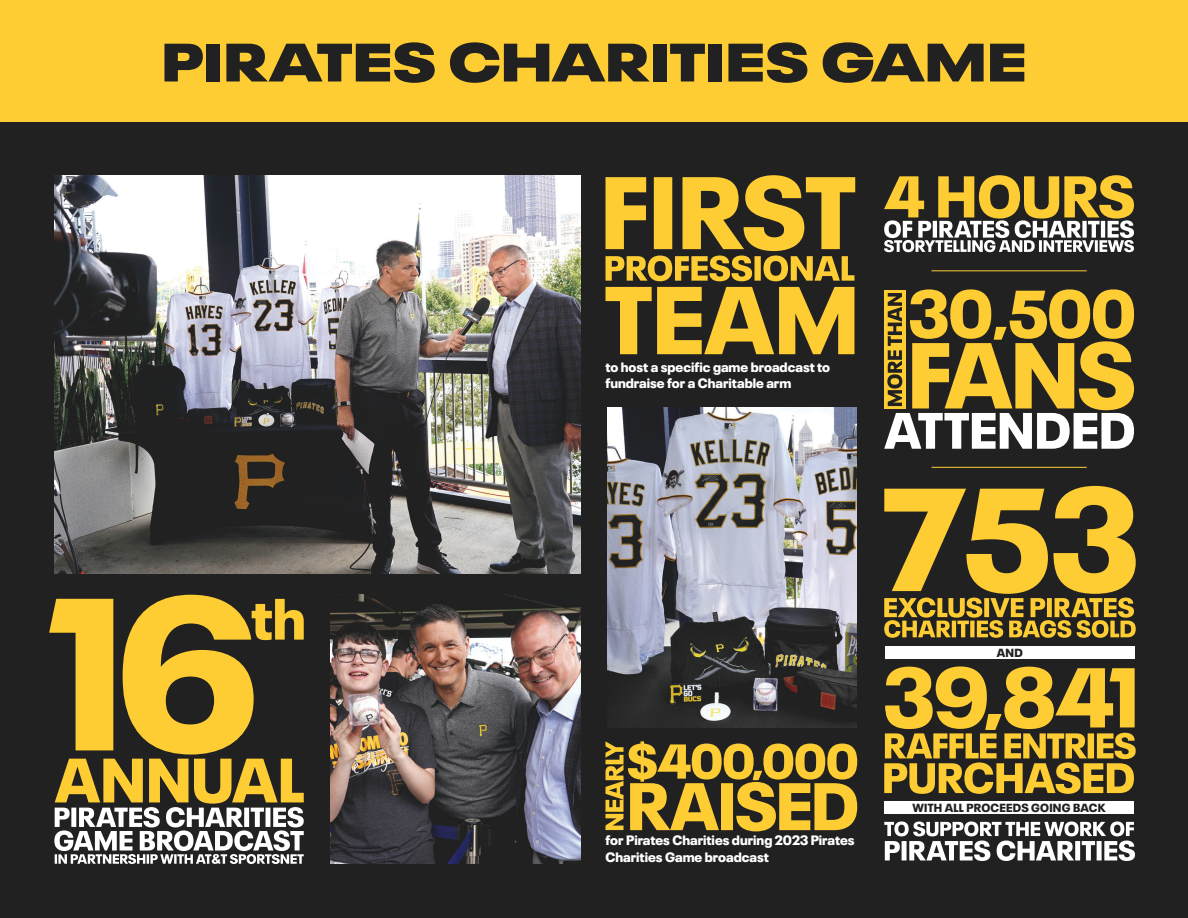
<style>
.page{position:relative;width:1188px;height:918px;background:#212121}
.page>*{position:absolute;margin:0;border:0;box-sizing:border-box;transform-origin:0 0}
.t1{font:900 expanded 53.55px "Neue Plak";color:#212121}
.t2{font:900 13.5px/16.5px "Neue Plak";color:#fff}
.t3{font:900 11.7px "Neue Plak";letter-spacing:.02em;color:#212121}
</style>
<div class="page">
<div style="left:0;top:0;width:1188px;height:122px;background:#fecd33"></div>
<svg style="left:49px;top:595px;width:255px;height:269px"></svg>
<svg style="left:606px;top:175px;width:249px;height:106px"></svg>
<svg style="left:606px;top:287px;width:248px;height:67px"></svg>
<svg style="left:606px;top:741px;width:251px;height:90px"></svg>
<svg style="left:884px;top:175px;width:250px;height:77px"></svg>
<hr style="left:932px;top:467px;width:155px;height:1px;background:#fecd33">
<hr style="left:932px;top:270px;width:155px;height:1px;background:#fecd33">
<svg style="left:884px;top:289px;width:250px;height:160px"></svg>
<svg style="left:884px;top:821px;width:251px;height:40px"></svg>
<div style="left:885px;top:646px;width:250px;height:13px;background:#fff"></div>
<div style="left:884px;top:801px;width:250px;height:13px;background:#fff"></div>
<svg style="left:884px;top:486px;width:252px;height:152px"></svg>
<svg style="left:884px;top:666px;width:252px;height:128px"></svg>
<img style="left:54px;top:175px;width:526px;height:398px">
<img style="left:331px;top:594px;width:249px;height:270px">
<img style="left:607px;top:407px;width:250px;height:321px">
<h1 class="t1" style="left:161px;top:16px;width:867px">PIRATES CHARITIES GAME</h1>
<p class="t2" style="left:606px;top:357px;width:226px">to host a specific game broadcast to fundraise for a Charitable arm</p>
<p class="t3" style="left:997px;top:643px;width:28px">AND</p>
<p class="t2" style="left:606px;top:831px;width:251px">for Pirates Charities during 2023 Pirates<br>Charities Game broadcast</p>
<p class="t3" style="left:913px;top:798px;width:195px">WITH ALL PROCEEDS GOING BACK</p>
</div>
